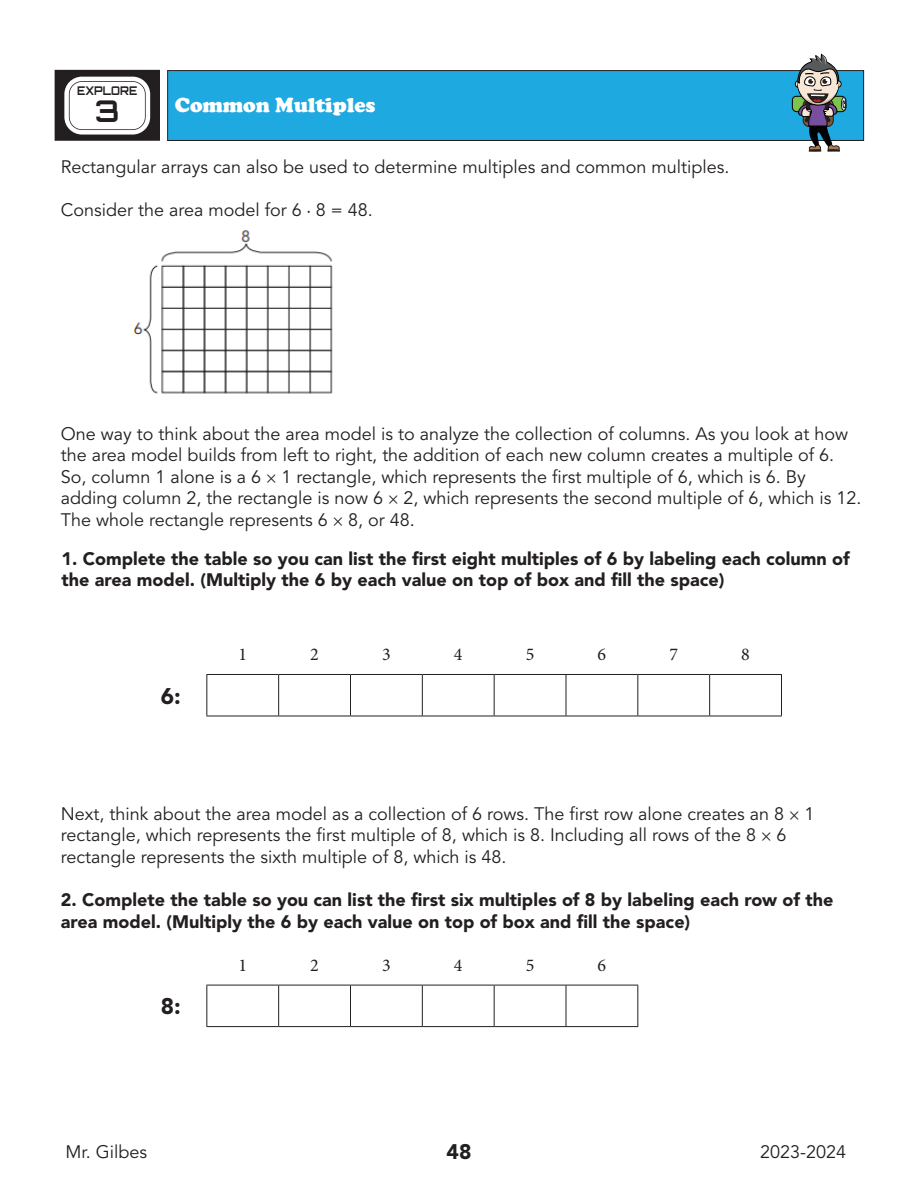
<style>
.page{position:relative;width:918px;height:1188px;background:#fff}
.page>*{position:absolute;margin:0;border:0;box-sizing:border-box;transform-origin:0 0}
.t1{font:700 30px "Orbitron";color:#231f20}
.t2{font:900 22.5px "Avenir LT Std";color:#231f20}
.t3{font:900 21px "Cooper";color:#fff}
.t4{font:900 21px "Avenir LT Std";color:#231f20}
.t5{font:18px/21.6px "Avenir LT Std";color:#231f20}
.t6{font:900 18px/21.6px "Avenir LT Std";color:#231f20}
.t7{font:18px "Minion Pro";color:#231f20}
.t8{font:700 12px "Orbitron";color:#231f20;scale:.9 1}
.s1{font-family:"Minion Pro"}
</style>
<div class="page">
<div style="left:168px;top:71px;width:696px;height:69px;background:#1fa9e1"></div>
<div style="left:167px;top:70px;width:697px;height:71px;border:1px solid #231f20"></div>
<div style="left:792px;top:96px;width:54px;height:16px;background:#7dc34e;border-radius:4px"></div>
<div style="left:792px;top:96px;width:54px;height:16px;border:1px solid #000002;border-radius:4px"></div>
<svg style="left:795px;top:54px;width:52px;height:98px"></svg>
<img style="left:134px;top:230px;width:199px;height:164px">
<hr style="left:278px;top:675px;width:1px;height:41px;background:#231f20">
<hr style="left:350px;top:675px;width:1px;height:41px;background:#231f20">
<hr style="left:422px;top:675px;width:1px;height:41px;background:#231f20">
<hr style="left:494px;top:675px;width:1px;height:41px;background:#231f20">
<hr style="left:566px;top:675px;width:1px;height:41px;background:#231f20">
<hr style="left:637px;top:675px;width:1px;height:41px;background:#231f20">
<hr style="left:709px;top:675px;width:1px;height:41px;background:#231f20">
<hr style="left:206px;top:674px;width:73px;height:1px;background:#231f20">
<hr style="left:206px;top:675px;width:1px;height:41px;background:#231f20">
<hr style="left:279px;top:674px;width:72px;height:1px;background:#231f20">
<hr style="left:351px;top:674px;width:71px;height:1px;background:#231f20">
<hr style="left:422px;top:674px;width:72px;height:1px;background:#231f20">
<hr style="left:494px;top:674px;width:72px;height:1px;background:#231f20">
<hr style="left:566px;top:674px;width:72px;height:1px;background:#231f20">
<hr style="left:638px;top:674px;width:72px;height:1px;background:#231f20">
<hr style="left:710px;top:674px;width:72px;height:1px;background:#231f20">
<hr style="left:781px;top:675px;width:1px;height:41px;background:#231f20">
<hr style="left:206px;top:716px;width:73px;height:1px;background:#231f20">
<hr style="left:279px;top:716px;width:72px;height:1px;background:#231f20">
<hr style="left:351px;top:716px;width:71px;height:1px;background:#231f20">
<hr style="left:422px;top:716px;width:72px;height:1px;background:#231f20">
<hr style="left:494px;top:716px;width:72px;height:1px;background:#231f20">
<hr style="left:566px;top:716px;width:72px;height:1px;background:#231f20">
<hr style="left:638px;top:716px;width:72px;height:1px;background:#231f20">
<hr style="left:710px;top:716px;width:72px;height:1px;background:#231f20">
<hr style="left:278px;top:985px;width:1px;height:41px;background:#231f20">
<hr style="left:350px;top:985px;width:1px;height:41px;background:#231f20">
<hr style="left:422px;top:985px;width:1px;height:41px;background:#231f20">
<hr style="left:494px;top:985px;width:1px;height:41px;background:#231f20">
<hr style="left:566px;top:985px;width:1px;height:41px;background:#231f20">
<hr style="left:637px;top:985px;width:1px;height:41px;background:#231f20">
<hr style="left:206px;top:985px;width:73px;height:1px;background:#231f20">
<hr style="left:206px;top:985px;width:1px;height:41px;background:#231f20">
<hr style="left:279px;top:985px;width:72px;height:1px;background:#231f20">
<hr style="left:351px;top:985px;width:71px;height:1px;background:#231f20">
<hr style="left:422px;top:985px;width:72px;height:1px;background:#231f20">
<hr style="left:494px;top:985px;width:72px;height:1px;background:#231f20">
<hr style="left:566px;top:985px;width:72px;height:1px;background:#231f20">
<hr style="left:206px;top:1026px;width:73px;height:1px;background:#231f20">
<hr style="left:279px;top:1026px;width:72px;height:1px;background:#231f20">
<hr style="left:351px;top:1026px;width:71px;height:1px;background:#231f20">
<hr style="left:422px;top:1026px;width:72px;height:1px;background:#231f20">
<hr style="left:494px;top:1026px;width:72px;height:1px;background:#231f20">
<hr style="left:566px;top:1026px;width:72px;height:1px;background:#231f20">
<div style="left:55px;top:70px;width:104px;height:70px;background:#231f20"></div>
<div style="left:55px;top:70px;width:105px;height:71px;border:1px solid #231f20"></div>
<div style="left:67px;top:79px;width:81px;height:53px;background:#fff;border-radius:15px"></div>
<div style="left:64px;top:76px;width:87px;height:59px;border:6px solid #231f20;border-radius:15px"></div>
<div style="left:64px;top:77px;width:86px;height:58px;border:4px solid #fff;border-radius:15px"></div>
<p class="t8" style="left:77px;top:84px;width:68px">EXPLORE</p>
<p class="t1" style="left:95px;top:93px;width:26px">3</p>
<p class="t3" style="left:175px;top:93px;width:202px">Common Multiples</p>
<p class="t5" style="left:61px;top:156px;width:670px">Rectangular arrays can also be used to determine multiples and common multiples.</p>
<p class="t5" style="left:61px;top:199px;width:314px">Consider the area model for 6 <span class="s1">∙</span> 8 = 48.</p>
<p class="t5" style="left:61px;top:423px;width:789px">One way to think about the area model is to analyze the collection of columns. As you look at how the area model builds from left to right, the addition of each new column creates a multiple of 6.</p>
<p class="t5" style="left:61px;top:466px;width:802px">So, column 1 alone is a 6 <span class="s1">×</span> 1 rectangle, which represents the first multiple of 6, which is 6. By adding column 2, the rectangle is now 6 <span class="s1">×</span> 2, which represents the second multiple of 6, which is 12.<br>The whole rectangle represents 6 <span class="s1">×</span> 8, or 48.</p>
<p class="t6" style="left:62px;top:548px;width:790px">1. Complete the table so you can list the first eight multiples of 6 by labeling each column of the area model. (Multiply the 6 by each value on top of box and fill the space)</p>
<p class="t2" style="left:161px;top:682px;width:21px">6:</p>
<p class="t7" style="left:238px;top:642px;width:10px">1</p>
<p class="t7" style="left:310px;top:642px;width:10px">2</p>
<p class="t7" style="left:382px;top:642px;width:10px">3</p>
<p class="t7" style="left:454px;top:642px;width:10px">4</p>
<p class="t7" style="left:526px;top:642px;width:10px">5</p>
<p class="t7" style="left:598px;top:642px;width:10px">6</p>
<p class="t7" style="left:669px;top:642px;width:10px">7</p>
<p class="t7" style="left:741px;top:642px;width:10px">8</p>
<p class="t5" style="left:61px;top:803px;width:755px">Next, think about the area model as a collection of 6 rows. The first row alone creates an 8 <span class="s1">×</span> 1 rectangle, which represents the first multiple of 8, which is 8. Including all rows of the 8 <span class="s1">×</span> 6 rectangle represents the sixth multiple of 8, which is 48.</p>
<p class="t6" style="left:61px;top:889px;width:774px">2. Complete the table so you can list the first six multiples of 8 by labeling each row of the area model. (Multiply the 6 by each value on top of box and fill the space)</p>
<p class="t2" style="left:161px;top:993px;width:21px">8:</p>
<p class="t7" style="left:238px;top:953px;width:10px">1</p>
<p class="t7" style="left:310px;top:953px;width:10px">2</p>
<p class="t7" style="left:382px;top:953px;width:10px">3</p>
<p class="t7" style="left:454px;top:953px;width:10px">4</p>
<p class="t7" style="left:526px;top:953px;width:10px">5</p>
<p class="t7" style="left:598px;top:953px;width:10px">6</p>
<p class="t5" style="left:66px;top:1142px;width:83px">Mr. Gilbes</p>
<p class="t4" style="left:447px;top:1139px;width:26px">48</p>
<p class="t5" style="left:760px;top:1142px;width:88px">2023-2024</p>
</div>
